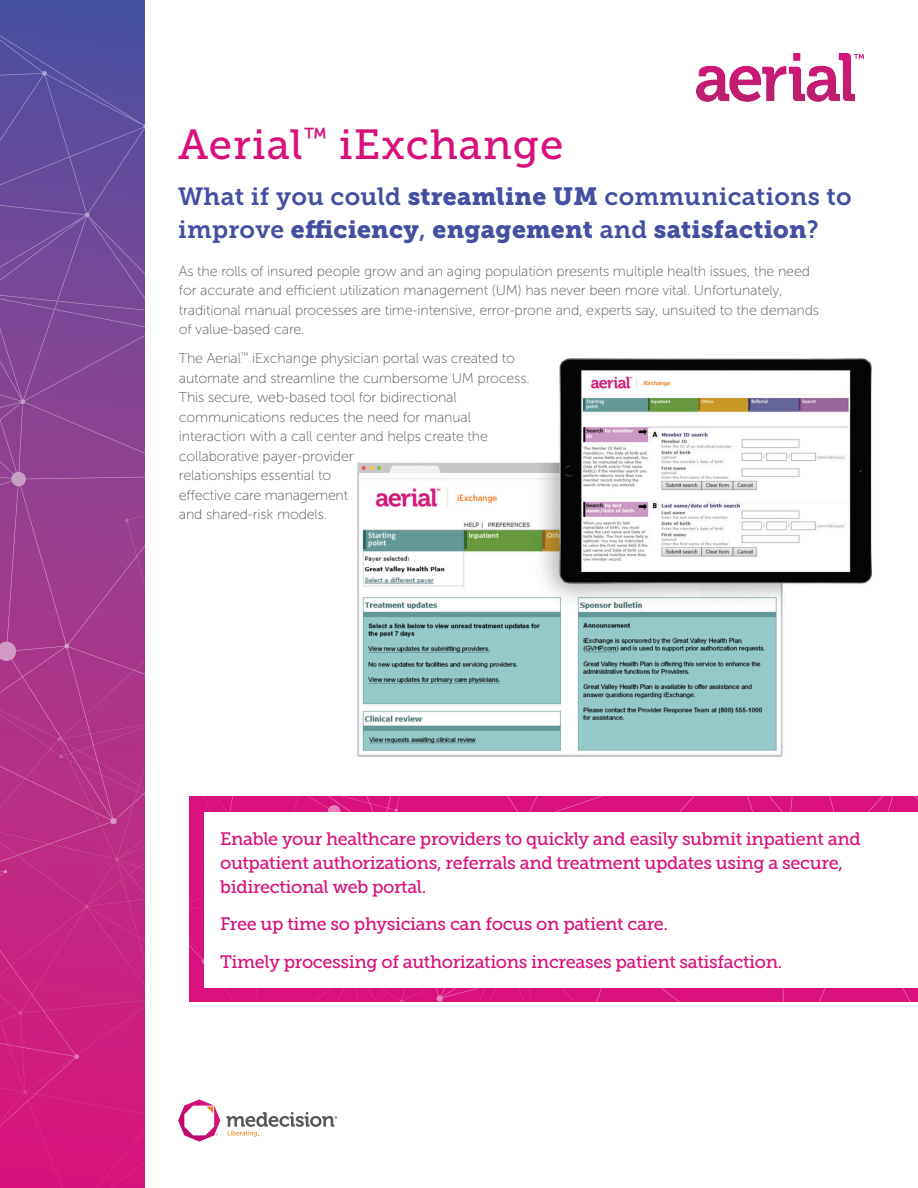
<style>
.page{position:relative;width:918px;height:1188px;background:#fff}
.page>*{position:absolute;margin:0;border:0;box-sizing:border-box;transform-origin:0 0}
.Page_Title{font:42px "Museo Slab 500";letter-spacing:.02em;color:#d8107c}
.Subtitle{font:24.75px/33px "Museo Slab 900";letter-spacing:.01em;color:#444fa1}
.Subtitle-2{font:18px/24px "Museo Slab 500";letter-spacing:-.02em;color:#d8107c}
.Bodycopy{font:14.25px/19.5px "Museo Sans 100";letter-spacing:-.01em;color:#57585a}
.s1{font-family:"Museo Slab 700"}
</style>
<div class="page">
<img style="left:357px;top:358px;width:515px;height:399px">
<img style="left:696px;top:54px;width:168px;height:48px">
<svg style="left:178px;top:1099px;width:42px;height:43px"></svg>
<svg style="left:226px;top:1112px;width:111px;height:25px"></svg>
<svg style="left:0;top:16px;width:145px;height:1172px;background:#9c378d"></svg>
<div style="left:189px;top:796px;width:729px;height:206px;background:#d9107d"></div>
<div style="left:204px;top:812px;width:714px;height:176px;background:#fff"></div>
<p class="Page_Title" style="left:178px;top:121px;width:387px">Aerial<sup>™</sup> iExchange</p>
<p class="Subtitle" style="left:178px;top:180px;width:675px"><span class="s1">What if you could</span> streamline UM <span class="s1">communications to improve</span> efficiency<span class="s1">,</span> engagement <span class="s1">and</span> satisfaction<span class="s1">?</span></p>
<p class="Bodycopy" style="left:179px;top:261px;width:642px">As the rolls of insured people grow and an aging population presents multiple health issues, the need for accurate and efficient utilization management (UM) has never been more vital. Unfortunately, traditional manual processes are time-intensive, error-prone and, experts say, unsuited to the demands of value-based care.</p>
<p class="Bodycopy" style="left:179px;top:349px;width:352px">The Aerial<sup>™</sup> iExchange physician portal was created to automate and streamline the cumbersome UM process.<br>This secure, web-based tool for bidirectional communications reduces the need for manual interaction with a call center and helps create the collaborative payer-provider<br>relationships essential to<br>effective care management<br>and shared-risk models.</p>
<p class="Subtitle-2" style="left:220px;top:827px;width:642px">Enable your healthcare providers to quickly and easily submit inpatient and outpatient authorizations, referrals and treatment updates using a secure, bidirectional web portal.</p>
<p class="Subtitle-2" style="left:220px;top:912px;width:450px">Free up time so physicians can focus on patient care.</p>
<p class="Subtitle-2" style="left:220px;top:950px;width:564px">Timely processing of authorizations increases patient satisfaction.</p>
</div>
